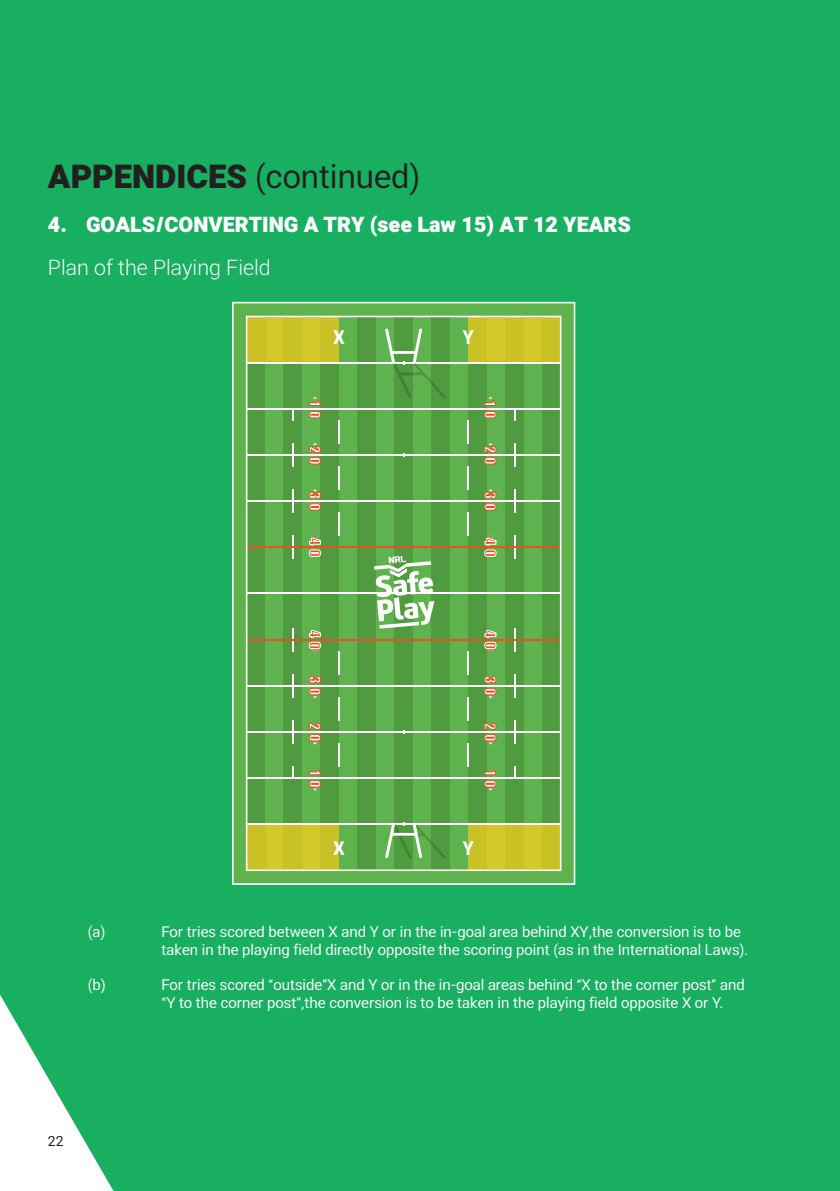
<style>
.page{position:relative;width:840px;height:1191px;background:#fff}
.page>*{position:absolute;margin:0;border:0;box-sizing:border-box;transform-origin:0 0}
.t1{font:32.8px "RL2";color:#231f20}
.t2{font:900 21.4px "RL2";color:#fff}
.t3{font:300 21.4px "RL2";color:#fff}
.t4{font:700 19.6px "RL Font";color:#fff}
.t5{font:15px/18px "RL2";color:#fff}
.t6{font:14px "RL2";color:#231f20}
.t7{font:13.8px "Impact";color:#fff}
.t8{font:13.8px "Impact";color:#f04d22}
.s1{font-weight:900}
</style>
<div class="page">
<div style="left:0;top:0;width:839px;height:1191px;background:#18b060"></div>
<svg style="left:232px;top:302px;width:343px;height:583px;background:#73bc64"></svg>
<svg style="left:246px;top:316px;width:315px;height:555px;background:#6cac4c"></svg>
<svg style="left:309px;top:770px;width:11px;height:21px"></svg>
<svg style="left:309px;top:723px;width:11px;height:22px"></svg>
<svg style="left:309px;top:676px;width:11px;height:22px"></svg>
<svg style="left:309px;top:630px;width:11px;height:22px"></svg>
<svg style="left:309px;top:535px;width:11px;height:21px"></svg>
<svg style="left:309px;top:489px;width:11px;height:21px"></svg>
<svg style="left:309px;top:442px;width:11px;height:22px"></svg>
<svg style="left:309px;top:396px;width:11px;height:22px"></svg>
<svg style="left:484px;top:770px;width:12px;height:21px"></svg>
<svg style="left:484px;top:723px;width:12px;height:22px"></svg>
<svg style="left:484px;top:676px;width:12px;height:22px"></svg>
<svg style="left:484px;top:630px;width:12px;height:22px"></svg>
<svg style="left:484px;top:535px;width:12px;height:21px"></svg>
<svg style="left:484px;top:489px;width:12px;height:21px"></svg>
<svg style="left:484px;top:442px;width:12px;height:22px"></svg>
<svg style="left:484px;top:396px;width:12px;height:22px"></svg>
<svg style="left:385px;top:822px;width:61px;height:36px;background:#71b164"></svg>
<svg style="left:385px;top:328px;width:60px;height:70px;background:#64ab55"></svg>
<svg style="left:374px;top:556px;width:60px;height:72px;background:#a0ce97"></svg>
<svg style="left:0;top:995px;width:113px;height:196px"></svg>
<h1 class="t1" style="left:48px;top:153px;width:373px"><span class="s1">APPENDICES</span> (continued)</h1>
<h2 class="t2" style="left:48px;top:210px;width:584px">4. GOALS/CONVERTING A TRY (see Law 15) AT 12 YEARS</h2>
<h2 class="t3" style="left:48px;top:252px;width:224px">Plan of the Playing Field</h2>
<h3 class="t4" style="left:332px;top:326px;width:14px">X</h3>
<h3 class="t4" style="left:462px;top:326px;width:13px">Y</h3>
<p class="t7" style="left:325px;top:401px;width:19px;rotate:90deg">1 0</p>
<p class="t7" style="left:501px;top:401px;width:19px;rotate:90deg">1 0</p>
<p class="t7" style="left:325px;top:446px;width:20px;rotate:90deg">2 0</p>
<p class="t7" style="left:501px;top:446px;width:20px;rotate:90deg">2 0</p>
<p class="t7" style="left:325px;top:491px;width:21px;rotate:90deg">3 0</p>
<p class="t7" style="left:501px;top:491px;width:21px;rotate:90deg">3 0</p>
<p class="t8" style="left:325px;top:538px;width:20px;rotate:90deg">4 0</p>
<p class="t8" style="left:501px;top:538px;width:20px;rotate:90deg">4 0</p>
<p class="t8" style="left:325px;top:630px;width:20px;rotate:90deg">4 0</p>
<p class="t7" style="left:325px;top:676px;width:21px;rotate:90deg">3 0</p>
<p class="t7" style="left:325px;top:723px;width:20px;rotate:90deg">2 0</p>
<p class="t7" style="left:325px;top:770px;width:19px;rotate:90deg">1 0</p>
<p class="t8" style="left:501px;top:630px;width:20px;rotate:90deg">4 0</p>
<p class="t7" style="left:501px;top:676px;width:21px;rotate:90deg">3 0</p>
<p class="t7" style="left:501px;top:723px;width:20px;rotate:90deg">2 0</p>
<p class="t7" style="left:501px;top:770px;width:19px;rotate:90deg">1 0</p>
<h3 class="t4" style="left:332px;top:837px;width:14px">X</h3>
<h3 class="t4" style="left:462px;top:837px;width:13px">Y</h3>
<p class="t5" style="left:88px;top:922px;width:19px">(a)</p>
<p class="t5" style="left:161px;top:922px;width:588px">For tries scored between X and Y or in the in-goal area behind XY,the conversion is to be taken in the playing field directly opposite the scoring point (as in the International Laws).</p>
<p class="t5" style="left:88px;top:975px;width:20px">(b)</p>
<p class="t5" style="left:161px;top:975px;width:584px">For tries scored “outside”X and Y or in the in-goal areas behind “X to the corner post” and “Y to the corner post”,the conversion is to be taken in the playing field opposite X or Y.</p>
<p class="t6" style="left:48px;top:1131px;width:17px">22</p>
</div>
